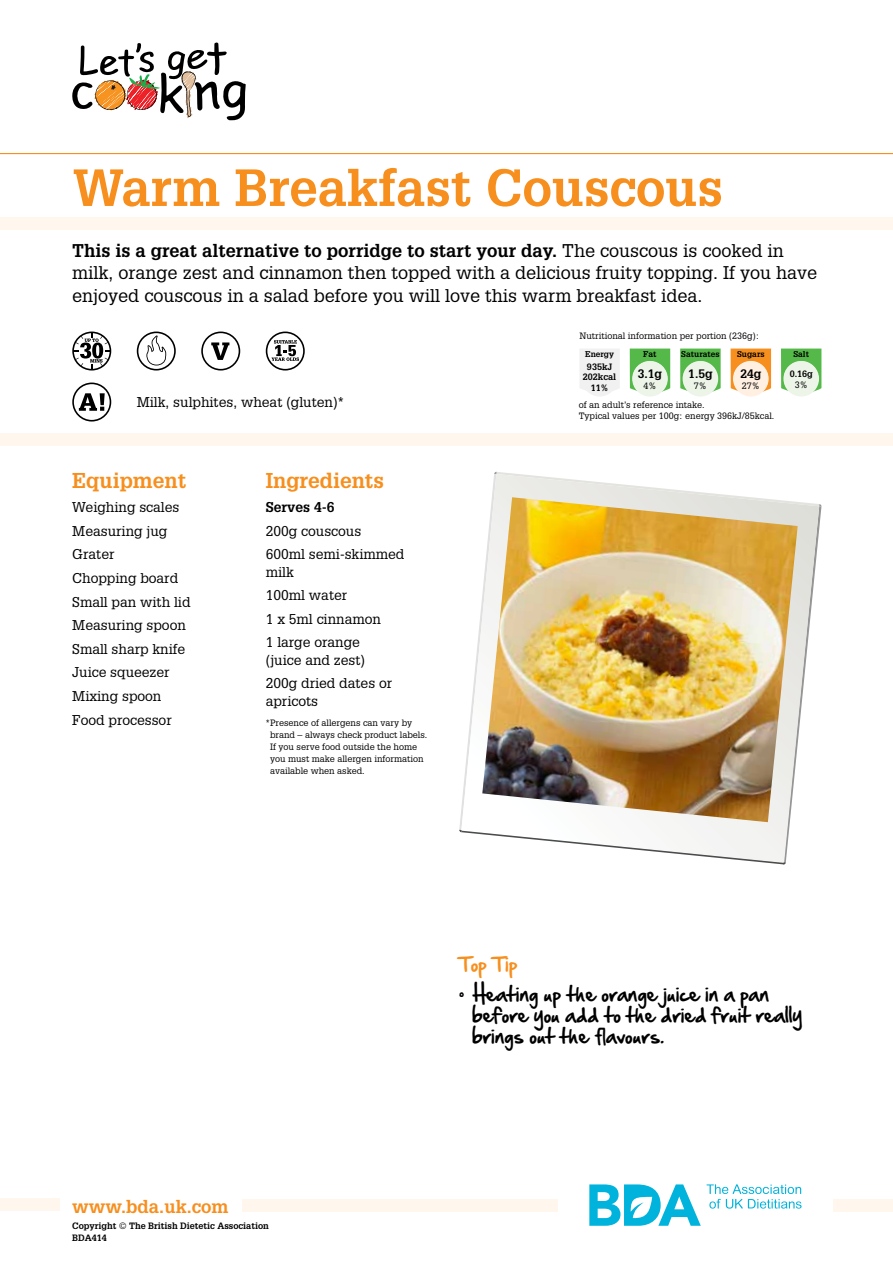
<style>
.page{position:relative;width:893px;height:1263px;background:#fff}
.page>*{position:absolute;margin:0;border:0;box-sizing:border-box;transform-origin:0 0}
.t1{font:700 51px "Glypha";color:#f78f1e}
.t2{font:700 21px "Glypha";color:#f78f1e}
.t3{font:18px/22.5px "Glypha";color:#000}
.t4{font:18px/21px "Hand Of Sean";color:#000}
.t5{font:700 18px "Glypha";color:#f78f1e}
.t6{font:18px "Hand Of Sean";color:#f78f1e}
.t7{font:13.8px/23.7px "Glypha";color:#000}
.t8{font:700 13.8px "Glypha";color:#000}
.t9{font:700 12px "Glypha";color:#000}
.t10{font:9px/12px "Glypha";color:#000}
.t11{font:700 9px/10.5px "Glypha";color:#000}
.t12{font:700 8.25px "Glypha";color:#000}
.s1{font-weight:700}
</style>
<div class="page">
<div style="left:0;top:434px;width:893px;height:12px;background:#fff6ee"></div>
<hr style="left:0;top:153px;width:893px;height:1px;background:#f78f1e">
<div style="left:0;top:217px;width:893px;height:13px;background:#fff6ee"></div>
<div style="left:0;top:1198px;width:60px;height:13px;background:#fff6ee"></div>
<div style="left:833px;top:1199px;width:60px;height:12px;background:#fff6ee"></div>
<div style="left:242px;top:1199px;width:316px;height:12px;background:#fff6ee"></div>
<svg style="left:589px;top:1184px;width:213px;height:42px"></svg>
<svg style="left:72px;top:43px;width:174px;height:77px"></svg>
<svg style="left:459px;top:472px;width:363px;height:392px"></svg>
<img style="left:482px;top:497px;width:316px;height:325px">
<div style="left:580px;top:349px;width:40px;height:47px;background:#f1f1f2"></div>
<svg style="left:630px;top:349px;width:40px;height:43px"></svg>
<svg style="left:680px;top:349px;width:41px;height:43px"></svg>
<svg style="left:731px;top:349px;width:40px;height:43px"></svg>
<svg style="left:781px;top:349px;width:40px;height:43px"></svg>
<div style="left:632px;top:361px;width:36px;height:35px;background:#ecf5e8;border-radius:50%"></div>
<div style="left:683px;top:361px;width:35px;height:35px;background:#ecf5e8;border-radius:50%"></div>
<div style="left:733px;top:361px;width:36px;height:35px;background:#fff0e1;border-radius:50%"></div>
<div style="left:783px;top:361px;width:36px;height:35px;background:#ecf5e8;border-radius:50%"></div>
<svg style="left:72px;top:383px;width:39px;height:38px"></svg>
<svg style="left:137px;top:332px;width:39px;height:38px"></svg>
<svg style="left:201px;top:332px;width:39px;height:38px"></svg>
<svg style="left:72px;top:332px;width:39px;height:38px"></svg>
<svg style="left:266px;top:332px;width:39px;height:38px"></svg>
<h1 class="t1" style="left:72px;top:156px;width:652px">Warm Breakfast Couscous</h1>
<p class="t3" style="left:72px;top:238px;width:746px"><span class="s1">This is a great alternative to porridge to start your day.</span> The couscous is cooked in milk, orange zest and cinnamon then topped with a delicious fruity topping. If you have enjoyed couscous in a salad before you will love this warm breakfast idea.</p>
<p class="t7" style="left:137px;top:390px;width:209px">Milk, sulphites, wheat (gluten)*</p>
<h2 class="t2" style="left:72px;top:468px;width:115px">Equipment</h2>
<p class="t7" style="left:72px;top:495px;width:120px">Weighing scales<br>Measuring jug<br>Grater<br>Chopping board<br>Small pan with lid<br>Measuring spoon<br>Small sharp knife<br>Juice squeezer<br>Mixing spoon<br>Food processor</p>
<h2 class="t2" style="left:266px;top:468px;width:120px">Ingredients</h2>
<p class="t8" style="left:266px;top:498px;width:70px">Serves 4-6</p>
<p class="t7" style="left:266px;top:519px;width:140px">200g couscous<br>600ml semi-skimmed</p>
<p class="t7" style="left:266px;top:559px;width:117px">milk<br>100ml water<br>1 x 5ml cinnamon<br>1 large orange</p>
<p class="t7" style="left:266px;top:648px;width:128px">(juice and zest)<br>200g dried dates or</p>
<p class="t7" style="left:266px;top:688px;width:54px">apricots</p>
<p class="t10" style="left:270px;top:717px;width:159px;text-indent:-4px">*Presence of allergens can vary by brand – always check product labels.<br>If you serve food outside the home you must make allergen information available when asked.</p>
<p class="t10" style="left:579px;top:329px;width:181px">Nutritional information per portion (236g):</p>
<p class="t12" style="left:643px;top:349px;width:15px">Fat</p>
<p class="t12" style="left:681px;top:349px;width:40px">Saturates</p>
<p class="t12" style="left:737px;top:349px;width:29px">Sugars</p>
<p class="t12" style="left:793px;top:349px;width:17px">Salt</p>
<p class="t12" style="left:585px;top:349px;width:30px">Energy</p>
<p class="t11" style="left:583px;top:361px;width:35px;text-align:center">935kJ<br>202kcal<br>11%</p>
<p class="t11" style="left:790px;top:368px;width:25px">0.16g</p>
<p class="t9" style="left:638px;top:367px;width:26px">3.1g</p>
<p class="t10" style="left:643px;top:379px;width:15px">4%</p>
<p class="t9" style="left:740px;top:367px;width:22px">24g</p>
<p class="t10" style="left:742px;top:379px;width:20px">27%</p>
<p class="t9" style="left:688px;top:367px;width:26px">1.5g</p>
<p class="t10" style="left:694px;top:379px;width:15px">7%</p>
<p class="t10" style="left:795px;top:378px;width:15px">3%</p>
<p class="t10" style="left:579px;top:399px;width:197px;line-height:10.5px">of an adult’s reference intake.<br>Typical values per 100g: energy 396kJ/85kcal.</p>
<h3 class="t5" style="left:72px;top:1195px;width:158px">www.bda.uk.com</h3>
<p class="t11" style="left:72px;top:1219px;width:198px;line-height:12px">Copyright © The British Dietetic Association<br>BDA414</p>
<h3 class="t6" style="left:459px;top:948px;width:60px">Top Tip</h3>
<h3 class="t4" style="left:472px;top:983px;width:332px;text-indent:-13px">• Heating up the orange juice in a pan before you add to the dried fruit really brings out the flavours.</h3>
</div>
